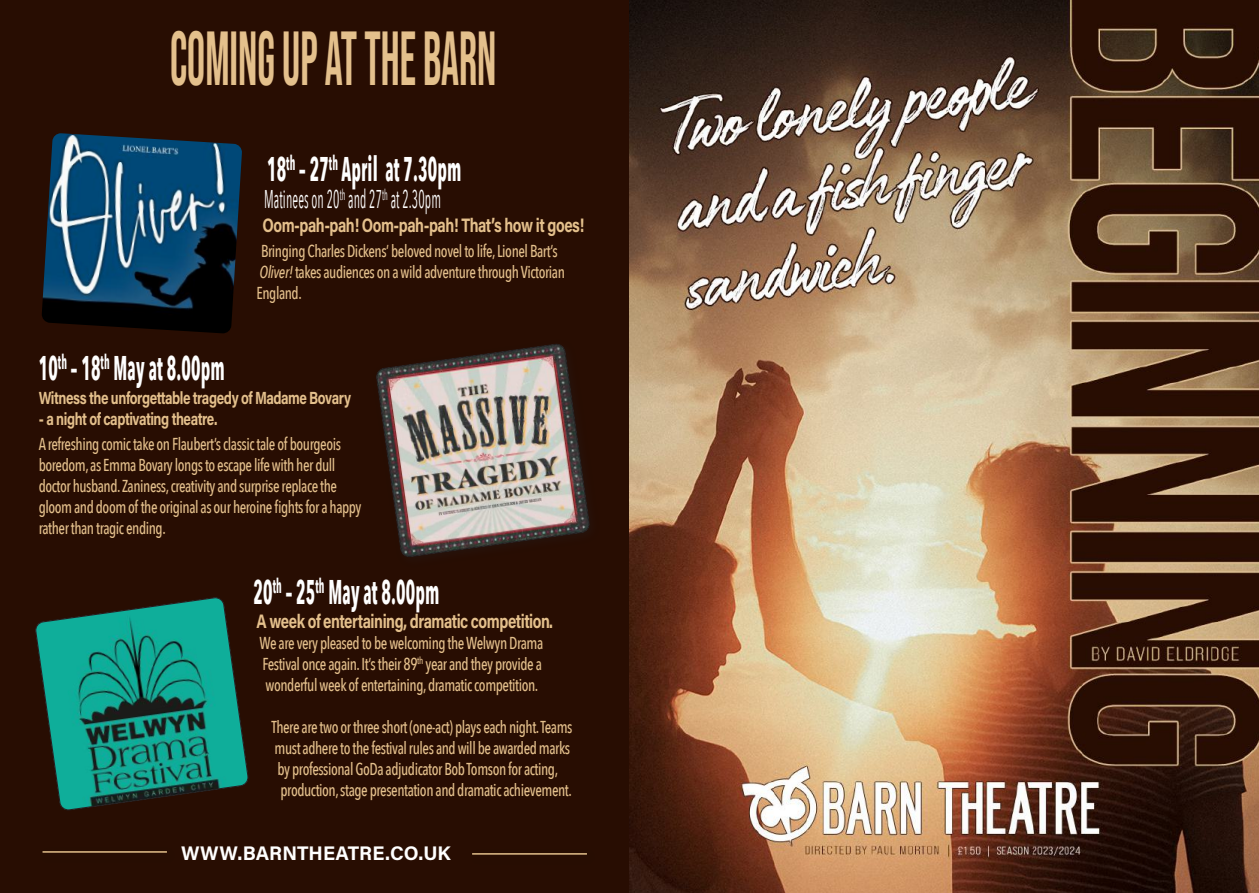
<style>
.page{position:relative;width:1259px;height:893px;background:#fff}
.page>*{position:absolute;margin:0;border:0;box-sizing:border-box;transform-origin:0 0}
.Back_Page_Heading_1{font:700 76.5px "Bebas Neue Pro";color:#e4c08c;scale:.59 1}
.Back_Pages_Dates{font:700 34.2px "Avenir Next Condensed";letter-spacing:.01em;color:#fff;scale:.53 1}
.Back_Pages_Dates-2{font:25.65px "Avenir Next Condensed";letter-spacing:.01em;color:#fff;scale:.53 1}
.Back_Page_web_Address{font:19.65px "Acumin Variable Concept";color:#fff}
.t1{font:19.5px "Acumin Variable Concept";letter-spacing:-.03em;color:#e4c08c;scale:.77 1}
.t2{font:17.55px "Acumin Variable Concept";letter-spacing:-.03em;color:#e4c08c;scale:.77 1}
.t3{font:500 17.25px/21px "Avenir Next Condensed";letter-spacing:-.03em;color:#e4c08c;scale:.87 1}
.s1{font-style:italic}
</style>
<div class="page">
<div style="left:0;top:0;width:629px;height:893px;background:#280d02"></div>
<img style="left:629px;top:0;width:630px;height:893px">
<hr style="left:43px;top:851px;width:124px;height:2px;background:#e4c08c">
<hr style="left:472px;top:853px;width:115px;height:2px;background:#e4c08c">
<img style="left:42px;top:133px;width:200px;height:201px">
<svg style="left:35px;top:597px;width:213px;height:213px"></svg>
<img style="left:376px;top:344px;width:213px;height:213px">
<p class="Back_Page_Heading_1" style="left:170px;top:14px;width:555px">COMING UP AT THE BARN</p>
<p class="Back_Pages_Dates" style="left:267px;top:148px;width:368px">18<sup>th</sup> – 27<sup>th</sup> April at 7.30pm</p>
<p class="Back_Pages_Dates-2" style="left:264px;top:177px;width:335px">Matinees on 20<sup>th</sup> and 27<sup>th</sup> at 2.30pm</p>
<p class="t1" style="left:262px;top:212px;width:419px">Oom-pah-pah! Oom-pah-pah! That’s how it goes!</p>
<p class="t3" style="left:256px;top:241px;width:356px">Bringing Charles Dickens’ beloved novel to life, Lionel Bart’s<br><span class="s1">Oliver!</span> takes audiences on a wild adventure through Victorian<br>England.</p>
<p class="Back_Pages_Dates" style="left:39px;top:347px;width:352px">10<sup>th</sup> – 18<sup>th</sup> May at 8.00pm</p>
<p class="t2" style="left:39px;top:386px;width:407px">Witness the unforgettable tragedy of Madame Bovary</p>
<p class="t2" style="left:39px;top:407px;width:234px">- a night of captivating theatre.</p>
<p class="t3" style="left:39px;top:434px;width:372px">A refreshing comic take on Flaubert’s classic tale of bourgeois boredom, as Emma Bovary longs to escape life with her dull doctor husband. Zaniness, creativity and surprise replace the gloom and doom of the original as our heroine fights for a happy rather than tragic ending.</p>
<p class="Back_Pages_Dates" style="left:253px;top:571px;width:352px">20<sup>th</sup> – 25<sup>th</sup> May at 8.00pm</p>
<p class="t1" style="left:256px;top:608px;width:386px">A week of entertaining, dramatic competition.</p>
<p class="t3" style="left:259px;top:632px;width:328px;text-align:justify">We are very pleased to be welcoming the Welwyn Drama Festival once again. It’s their 89<sup>th</sup> year and they provide a wonderful week of entertaining, dramatic competition.</p>
<p class="t3" style="left:271px;top:716px;width:347px;text-align:center">There are two or three short (one-act) plays each night. Teams must adhere to the festival rules and will be awarded marks by professional GoDa adjudicator Bob Tomson for acting, production, stage presentation and dramatic achievement.</p>
<p class="Back_Page_web_Address" style="left:181px;top:839px;width:271px">WWW.BARNTHEATRE.CO.UK</p>
</div>
